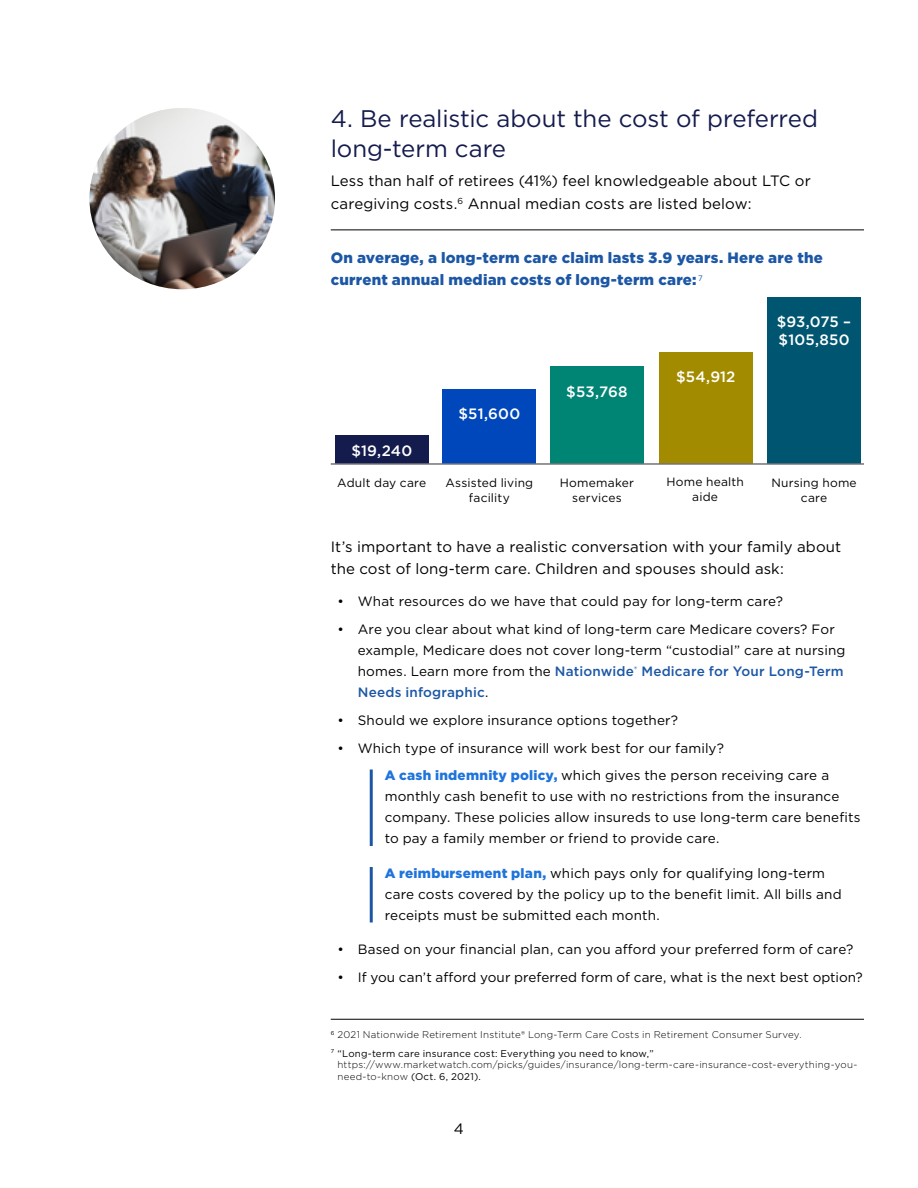
<style>
.page{position:relative;width:918px;height:1188px;background:#fff}
.page>*{position:absolute;margin:0;border:0;box-sizing:border-box;transform-origin:0 0}
.t1{font:24px/30px "Gotham";letter-spacing:-.005em;color:#141b4d}
.t2{font:15px/22.5px "Gotham";letter-spacing:.005em;color:#000}
.t3{font:900 15px/22.5px "Gotham";letter-spacing:.015em;color:#1c57a5}
.t4{font:500 15px "Gotham";letter-spacing:.01em;color:#fff}
.t5{font:13.5px/21px "Gotham";letter-spacing:.01em;color:#000}
.t6{font:12px/15px "Gotham";letter-spacing:.015em;color:#000;text-align:center}
.t7{font:300 9.75px/11.7px "Gotham";letter-spacing:.02em;color:#000}
.s1{font-weight:500;color:#1c57a5}
.s2{font-weight:900;color:#1f74db}
.s3{font-weight:400}
</style>
<div class="page">
<img style="left:89px;top:108px;width:186px;height:181px">
<hr style="left:331px;top:230px;width:533px;height:1px;background:#000">
<hr style="left:331px;top:1019px;width:533px;height:1px;background:#000">
<div style="left:335px;top:436px;width:94px;height:28px;background:#141b4d"></div>
<div style="left:442px;top:389px;width:94px;height:75px;background:#0047bb"></div>
<div style="left:550px;top:367px;width:94px;height:97px;background:#008574"></div>
<div style="left:659px;top:352px;width:94px;height:111px;background:#a38b00"></div>
<div style="left:767px;top:297px;width:94px;height:167px;background:#005670"></div>
<hr style="left:331px;top:463px;width:533px;height:2px;background:#747478">
<hr style="left:370px;top:769px;width:3px;height:77px;background:#1c57a5">
<hr style="left:370px;top:867px;width:3px;height:55px;background:#1c57a5">
<h2 class="t1" style="left:331px;top:103px;width:489px">4. Be realistic about the cost of preferred long-term care</h2>
<p class="t2" style="left:331px;top:170px;width:482px">Less than half of retirees (41%) feel knowledgeable about LTC or caregiving costs.<sup>6</sup> Annual median costs are listed below:</p>
<p class="t3" style="left:331px;top:246px;width:494px">On average, a long-term care claim lasts 3.9 years. Here are the current annual median costs of long-term care: <sup>7</sup></p>
<p class="t4" style="left:458px;top:404px;width:63px">$51,600</p>
<p class="t4" style="left:566px;top:382px;width:63px">$53,768</p>
<p class="t4" style="left:676px;top:367px;width:61px">$54,912</p>
<p class="t4" style="left:777px;top:312px;width:76px">$93,075 –</p>
<p class="t4" style="left:779px;top:330px;width:73px">$105,850</p>
<p class="t4" style="left:351px;top:441px;width:62px">$19,240</p>
<p class="t6" style="left:337px;top:475px;width:90px">Adult day care</p>
<p class="t6" style="left:666px;top:474px;width:79px">Home health aide</p>
<p class="t6" style="left:771px;top:475px;width:87px">Nursing home care</p>
<p class="t2" style="left:331px;top:535px;width:512px">It’s important to have a realistic conversation with your family about the cost of long-term care. Children and spouses should ask:</p>
<p class="t5" style="left:338px;top:591px;width:447px">• What resources do we have that could pay for long-term care?</p>
<p class="t5" style="left:358px;top:618px;width:489px;text-indent:-20px">• Are you clear about what kind of long-term care Medicare covers? For example, Medicare does not cover long-term “custodial” care at nursing homes. Learn more from the <span class="s1">Nationwide</span><sup>®</sup> <span class="s1">Medicare for Your Long-Term Needs infographic</span>.</p>
<p class="t5" style="left:338px;top:709px;width:342px">• Should we explore insurance options together?</p>
<p class="t5" style="left:338px;top:737px;width:388px">• Which type of insurance will work best for our family?</p>
<p class="t5" style="left:385px;top:765px;width:477px"><span class="s2">A cash indemnity policy,</span> which gives the person receiving care a monthly cash benefit to use with no restrictions from the insurance company. These policies allow insureds to use long-term care benefits to pay a family member or friend to provide care.</p>
<p class="t5" style="left:385px;top:862px;width:459px"><span class="s2">A reimbursement plan,</span> which pays only for qualifying long-term care costs covered by the policy up to the benefit limit. All bills and receipts must be submitted each month.</p>
<p class="t5" style="left:338px;top:939px;width:517px">• Based on your financial plan, can you afford your preferred form of care?</p>
<p class="t5" style="left:338px;top:966px;width:527px">• If you can’t afford your preferred form of care, what is the next best option?</p>
<p class="t6" style="left:445px;top:475px;width:89px">Assisted living facility</p>
<p class="t6" style="left:560px;top:475px;width:76px">Homemaker services</p>
<p class="t7" style="left:331px;top:1029px;width:472px"><sup>6</sup> 2021 Nationwide Retirement Institute® Long-Term Care Costs in Retirement Consumer Survey.</p>
<p class="t7" style="left:338px;top:1047px;width:521px;text-indent:-7px"><sup>7</sup> <span class="s3">“Long-term care insurance cost: Everything you need to know,” </span>https://www.marketwatch.com/picks/guides/insurance/long-term-care-insurance-cost-everything-you&shy;need-to-know <span class="s3">(Oct. 6, 2021).</span></p>
<p class="t2" style="left:454px;top:1117px;width:12px">4</p>
</div>
